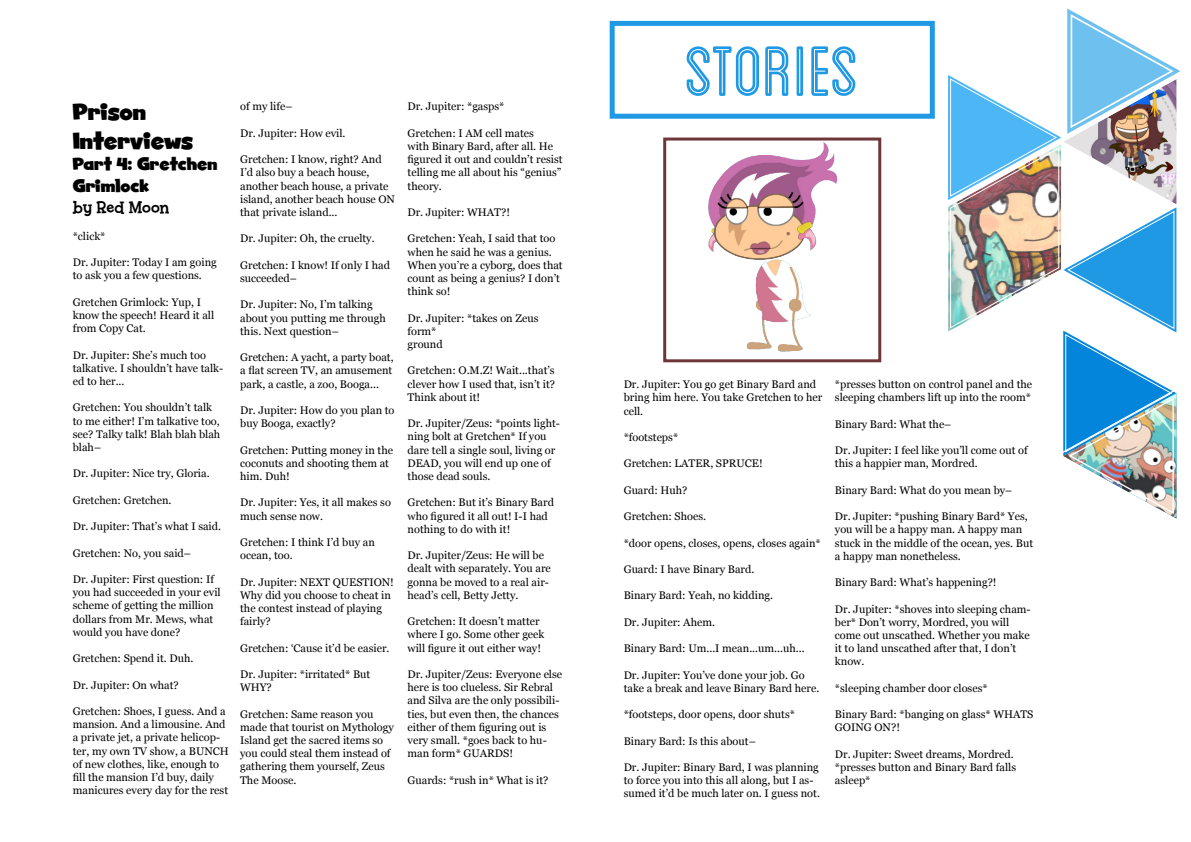
<style>
.page{position:relative;width:1191px;height:842px;background:#fff}
.page>*{position:absolute;margin:0;border:0;box-sizing:border-box;transform-origin:0 0}
.t1{font:100px "Blanch Caps Inline";letter-spacing:-.02em;color:#2099e5}
.t2{font:24px/28.8px "Ghost Kid AOE";letter-spacing:-.005em;color:#000}
.t3{font:18px/21.6px "Ghost Kid AOE";color:#000}
.t4{font:18px "Billy Serif";color:#000}
.t5{font:11px/13.2px "Georgia";color:#000}
</style>
<div class="page">
<img style="left:948px;top:8px;width:233px;height:511px">
<div style="left:609px;top:21px;width:325px;height:98px;border:5px solid #2099e5"></div>
<img style="left:708px;top:142px;width:130px;height:210px">
<div style="left:663px;top:138px;width:218px;height:224px;border:3px solid #6e3639"></div>
<h2 class="t2" style="left:73px;top:98px;width:122px">Prison<br>Interviews</h2>
<h3 class="t3" style="left:73px;top:154px;width:146px">Part 4: Gretchen<br>Grimlock</h3>
<h3 class="t4" style="left:73px;top:197px;width:98px">by Red Moon</h3>
<p class="t5" style="left:73px;top:229px;width:34px">*click*</p>
<p class="t5" style="left:73px;top:255px;width:145px">Dr. Jupiter: Today I am going to ask you a few questions.</p>
<p class="t5" style="left:73px;top:295px;width:143px">Gretchen Grimlock: Yup, I know the speech! Heard it all from Copy Cat.</p>
<p class="t5" style="left:73px;top:348px;width:152px">Dr. Jupiter: She’s much too talkative. I shouldn’t have talk&shy;ed to her...</p>
<p class="t5" style="left:73px;top:400px;width:149px">Gretchen: You shouldn’t talk to me either! I’m talkative too, see? Talky talk! Blah blah blah blah–</p>
<p class="t5" style="left:73px;top:466px;width:138px">Dr. Jupiter: Nice try, Gloria.</p>
<p class="t5" style="left:73px;top:493px;width:100px">Gretchen: Gretchen.</p>
<p class="t5" style="left:73px;top:519px;width:150px">Dr. Jupiter: That’s what I said.</p>
<p class="t5" style="left:73px;top:546px;width:120px">Gretchen: No, you said–</p>
<p class="t5" style="left:73px;top:572px;width:149px">Dr. Jupiter: First question: If you had succeeded in your evil scheme of getting the million dollars from Mr. Mews, what would you have done?</p>
<p class="t5" style="left:73px;top:651px;width:122px">Gretchen: Spend it. Duh.</p>
<p class="t5" style="left:73px;top:678px;width:108px">Dr. Jupiter: On what?</p>
<p class="t5" style="left:73px;top:704px;width:157px">Gretchen: Shoes, I guess. And a mansion. And a limousine. And a private jet, a private helicop&shy;ter, my own TV show, a BUNCH of new clothes, like, enough to fill the mansion I’d buy, daily manicures every day for the rest</p>
<p class="t5" style="left:240px;top:100px;width:54px">of my life–</p>
<p class="t5" style="left:240px;top:126px;width:107px">Dr. Jupiter: How evil.</p>
<p class="t5" style="left:240px;top:152px;width:156px">Gretchen: I know, right? And<br>I’d also buy a beach house, another beach house, a private island, another beach house ON that private island...</p>
<p class="t5" style="left:240px;top:232px;width:136px">Dr. Jupiter: Oh, the cruelty.</p>
<p class="t5" style="left:240px;top:258px;width:151px">Gretchen: I know! If only I had succeeded–</p>
<p class="t5" style="left:240px;top:298px;width:147px">Dr. Jupiter: No, I’m talking about you putting me through this. Next question–</p>
<p class="t5" style="left:240px;top:350px;width:155px">Gretchen: A yacht, a party boat, a flat screen TV, an amusement park, a castle, a zoo, Booga...</p>
<p class="t5" style="left:240px;top:403px;width:156px">Dr. Jupiter: How do you plan to buy Booga, exactly?</p>
<p class="t5" style="left:240px;top:443px;width:154px">Gretchen: Putting money in the coconuts and shooting them at him. Duh!</p>
<p class="t5" style="left:240px;top:496px;width:152px">Dr. Jupiter: Yes, it all makes so much sense now.</p>
<p class="t5" style="left:240px;top:535px;width:136px">Gretchen: I think I’d buy an ocean, too.</p>
<p class="t5" style="left:240px;top:575px;width:155px">Dr. Jupiter: NEXT QUESTION!<br>Why did you choose to cheat in the contest instead of playing fairly?</p>
<p class="t5" style="left:240px;top:641px;width:151px">Gretchen: ‘Cause it’d be easier.</p>
<p class="t5" style="left:240px;top:667px;width:132px">Dr. Jupiter: *irritated* But<br>WHY?</p>
<p class="t5" style="left:240px;top:707px;width:155px">Gretchen: Same reason you made that tourist on Mythology<br>Island get the sacred items so you could steal them instead of gathering them yourself, Zeus<br>The Moose.</p>
<p class="t5" style="left:407px;top:100px;width:98px">Dr. Jupiter: *gasps*</p>
<p class="t5" style="left:407px;top:126px;width:157px">Gretchen: I AM cell mates<br>with Binary Bard, after all. He figured it out and couldn’t resist telling me all about his “genius” theory.</p>
<p class="t5" style="left:407px;top:205px;width:104px">Dr. Jupiter: WHAT?!</p>
<p class="t5" style="left:407px;top:232px;width:157px">Gretchen: Yeah, I said that too when he said he was a genius.<br>When you’re a cyborg, does that count as being a genius? I don’t think so!</p>
<p class="t5" style="left:407px;top:311px;width:132px">Dr. Jupiter: *takes on Zeus form*<br>ground</p>
<p class="t5" style="left:407px;top:364px;width:149px;text-align:justify">Gretchen: O.M.Z! Wait...that’s clever how I used that, isn’t it?<br>Think about it!</p>
<p class="t5" style="left:407px;top:416px;width:154px">Dr. Jupiter/Zeus: *points light&shy;ning bolt at Gretchen* If you dare tell a single soul, living or<br>DEAD, you will end up one of those dead souls.</p>
<p class="t5" style="left:407px;top:496px;width:148px">Gretchen: But it’s Binary Bard who figured it all out! I-I had nothing to do with it!</p>
<p class="t5" style="left:407px;top:548px;width:145px">Dr. Jupiter/Zeus: He will be dealt with separately. You are gonna be moved to a real air&shy;head’s cell, Betty Jetty.</p>
<p class="t5" style="left:407px;top:614px;width:138px">Gretchen: It doesn’t matter where I go. Some other geek will figure it out either way!</p>
<p class="t5" style="left:407px;top:667px;width:156px">Dr. Jupiter/Zeus: Everyone else here is too clueless. Sir Rebral and Silva are the only possibili&shy;ties, but even then, the chances either of them figuring out is very small. *goes back to hu&shy;man form* GUARDS!</p>
<p class="t5" style="left:407px;top:773px;width:142px">Guards: *rush in* What is it?</p>
<h1 class="t1" style="left:685px;top:26px;width:176px">stories</h1>
<p class="t5" style="left:623px;top:377px;width:200px">Dr. Jupiter: You go get Binary Bard and bring him here. You take Gretchen to her cell.</p>
<p class="t5" style="left:623px;top:430px;width:56px">*footsteps*</p>
<p class="t5" style="left:623px;top:457px;width:141px">Gretchen: LATER, SPRUCE!</p>
<p class="t5" style="left:623px;top:483px;width:65px">Guard: Huh?</p>
<p class="t5" style="left:623px;top:509px;width:84px">Gretchen: Shoes.</p>
<p class="t5" style="left:623px;top:536px;width:198px">*door opens, closes, opens, closes again*</p>
<p class="t5" style="left:623px;top:562px;width:132px">Guard: I have Binary Bard.</p>
<p class="t5" style="left:623px;top:589px;width:151px">Binary Bard: Yeah, no kidding.</p>
<p class="t5" style="left:623px;top:615px;width:93px">Dr. Jupiter: Ahem.</p>
<p class="t5" style="left:623px;top:641px;width:183px">Binary Bard: Um...I mean...um...uh...</p>
<p class="t5" style="left:623px;top:668px;width:197px">Dr. Jupiter: You’ve done your job. Go take a break and leave Binary Bard here.</p>
<p class="t5" style="left:623px;top:707px;width:173px">*footsteps, door opens, door shuts*</p>
<p class="t5" style="left:623px;top:734px;width:134px">Binary Bard: Is this about–</p>
<p class="t5" style="left:623px;top:760px;width:198px">Dr. Jupiter: Binary Bard, I was planning to force you into this all along, but I as&shy;sumed it’d be much later on. I guess not.</p>
<p class="t5" style="left:835px;top:377px;width:199px">*presses button on control panel and the sleeping chambers lift up into the room*</p>
<p class="t5" style="left:835px;top:417px;width:118px">Binary Bard: What the–</p>
<p class="t5" style="left:835px;top:443px;width:194px">Dr. Jupiter: I feel like you’ll come out of this a happier man, Mordred.</p>
<p class="t5" style="left:835px;top:483px;width:179px">Binary Bard: What do you mean by–</p>
<p class="t5" style="left:835px;top:509px;width:200px">Dr. Jupiter: *pushing Binary Bard* Yes, you will be a happy man. A happy man stuck in the middle of the ocean, yes. But a happy man nonetheless.</p>
<p class="t5" style="left:835px;top:575px;width:163px">Binary Bard: What’s happening?!</p>
<p class="t5" style="left:835px;top:602px;width:197px">Dr. Jupiter: *shoves into sleeping cham&shy;ber* Don’t worry, Mordred, you will come out unscathed. Whether you make it to land unscathed after that, I don’t know.</p>
<p class="t5" style="left:835px;top:681px;width:154px">*sleeping chamber door closes*</p>
<p class="t5" style="left:835px;top:707px;width:200px">Binary Bard: *banging on glass* WHATS<br>GOING ON?!</p>
<p class="t5" style="left:835px;top:747px;width:183px">Dr. Jupiter: Sweet dreams, Mordred. *presses button and Binary Bard falls asleep*</p>
</div>
